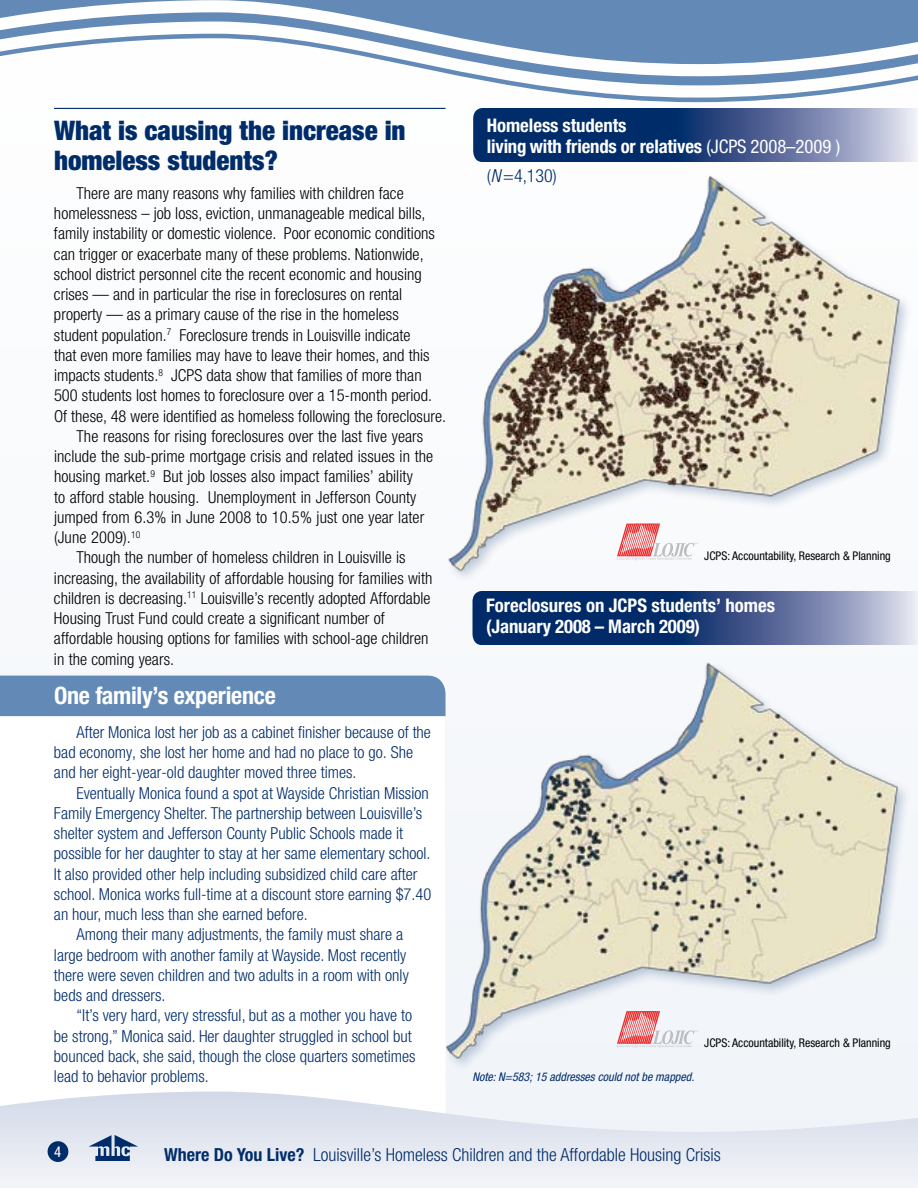
<style>
.page{position:relative;width:918px;height:1188px;background:#fff}
.page>*{position:absolute;margin:0;border:0;box-sizing:border-box;transform-origin:0 0}
.t1{font:900 condensed 27px/30px "Helvetica Neue";color:#002d6a}
.t2{font:700 condensed 24px "Helvetica Neue";letter-spacing:-.01em;color:#fff}
.t3{font:700 condensed 18.75px/21px "Helvetica Neue";letter-spacing:-.005em;color:#fff}
.t4{font:300 condensed 18px "Helvetica Neue";color:#002d6a}
.t5{font:300 condensed 16.5px "Helvetica Neue";letter-spacing:.005em;color:#000}
.t6{font:300 condensed 16.5px/20.2px "Helvetica Neue";color:#002d6a}
.t7{font:condensed 15px "Helvetica Neue";color:#fff}
.t8{font:condensed 12px "Helvetica Neue";color:#000}
.t9{font:italic condensed 12px "Helvetica Neue";color:#002d6a}
.s1{font-weight:400}
.s2{font-style:italic}
.s3{font-weight:700}
</style>
<div class="page">
<div style="left:0;top:676px;width:441px;height:40px;background:#6389b7"></div>
<svg style="left:0;top:1092px;width:918px;height:84px"></svg>
<svg style="left:509px;top:85px;width:380px;height:17px"></svg>
<svg style="left:402px;top:64px;width:516px;height:21px"></svg>
<svg style="left:0;top:0;width:918px;height:64px;fill:#6389b7"></svg>
<div style="left:48px;top:1141px;width:20px;height:21px;background:#002d6a;border-radius:50%"></div>
<svg style="left:89px;top:1135px;width:49px;height:26px"></svg>
<svg style="left:473px;top:108px;width:442px;height:54px;background:#3c588b"></svg>
<svg style="left:472px;top:591px;width:445px;height:54px;background:#3b578a"></svg>
<hr style="left:54px;top:108px;width:392px;height:1px;background:#002d6a">
<img style="left:448px;top:176px;width:455px;height:401px">
<div style="left:441px;top:658px;width:468px;height:412px;background:#002d6a;opacity:.25"></div>
<img style="left:443px;top:659px;width:459px;height:405px">
<svg style="left:616px;top:1011px;width:82px;height:37px"></svg>
<svg style="left:616px;top:524px;width:82px;height:36px"></svg>
<h1 class="t1" style="left:54px;top:115px;width:353px">What is causing the increase in homeless students?</h1>
<p class="t5" style="left:76px;top:184px;width:329px">There are many reasons why families with children face</p>
<p class="t5" style="left:54px;top:204px;width:373px">homelessness – job loss, eviction, unmanageable medical bills,</p>
<p class="t5" style="left:54px;top:224px;width:382px">family instability or domestic violence. Poor economic conditions</p>
<p class="t5" style="left:54px;top:244px;width:371px">can trigger or exacerbate many of these problems. Nationwide,</p>
<p class="t5" style="left:54px;top:265px;width:369px">school district personnel cite the recent economic and housing</p>
<p class="t5" style="left:54px;top:285px;width:350px">crises — and in particular the rise in foreclosures on rental</p>
<p class="t5" style="left:54px;top:305px;width:346px">property — as a primary cause of the rise in the homeless</p>
<p class="t5" style="left:54px;top:325px;width:358px">student population.<sup>7</sup> Foreclosure trends in Louisville indicate</p>
<p class="t5" style="left:54px;top:346px;width:377px">that even more families may have to leave their homes, and this</p>
<p class="t5" style="left:54px;top:366px;width:369px">impacts students.<sup>8</sup> JCPS data show that families of more than</p>
<p class="t5" style="left:54px;top:386px;width:380px">500 students lost homes to foreclosure over a 15-month period.</p>
<p class="t5" style="left:54px;top:406px;width:394px">Of these, 48 were identified as homeless following the foreclosure.</p>
<p class="t5" style="left:77px;top:427px;width:348px">The reasons for rising foreclosures over the last five years</p>
<p class="t5" style="left:54px;top:447px;width:381px">include the sub-prime mortgage crisis and related issues in the</p>
<p class="t5" style="left:54px;top:467px;width:360px">housing market.<sup>9</sup> But job losses also impact families’ ability</p>
<p class="t5" style="left:54px;top:487px;width:364px">to afford stable housing. Unemployment in Jefferson County</p>
<p class="t5" style="left:54px;top:508px;width:372px">jumped from 6.3% in June 2008 to 10.5% just one year later</p>
<p class="t5" style="left:54px;top:528px;width:88px">(June 2009).<sup>10</sup></p>
<p class="t5" style="left:76px;top:548px;width:331px">Though the number of homeless children in Louisville is</p>
<p class="t5" style="left:54px;top:568px;width:380px">increasing, the availability of affordable housing for families with</p>
<p class="t5" style="left:54px;top:589px;width:378px">children is decreasing.<sup>11</sup> Louisville’s recently adopted Affordable</p>
<p class="t5" style="left:54px;top:609px;width:332px">Housing Trust Fund could create a significant number of</p>
<p class="t5" style="left:54px;top:629px;width:376px">affordable housing options for families with school-age children</p>
<p class="t5" style="left:54px;top:649px;width:122px">in the coming years.</p>
<h2 class="t2" style="left:54px;top:681px;width:223px">One family’s experience</h2>
<p class="t6" style="left:54px;top:722px;width:379px;text-indent:23px">After Monica lost her job as a cabinet finisher because of the bad economy, she lost her home and had no place to go. She and her eight-year-old daughter moved three times.</p>
<p class="t6" style="left:76px;top:783px;width:354px">Eventually Monica found a spot at Wayside Christian Mission</p>
<p class="t6" style="left:54px;top:803px;width:370px">Family Emergency Shelter. The partnership between Louisville’s</p>
<p class="t6" style="left:54px;top:823px;width:351px">shelter system and Jefferson County Public Schools made it</p>
<p class="t6" style="left:54px;top:843px;width:378px">possible for her daughter to stay at her same elementary school.</p>
<p class="t6" style="left:54px;top:864px;width:365px">It also provided other help including subsidized child care after</p>
<p class="t6" style="left:54px;top:884px;width:379px">school. Monica works full-time at a discount store earning $7.40</p>
<p class="t6" style="left:54px;top:904px;width:255px">an hour, much less than she earned before.</p>
<p class="t6" style="left:76px;top:924px;width:328px">Among their many adjustments, the family must share a</p>
<p class="t6" style="left:54px;top:944px;width:354px">large bedroom with another family at Wayside. Most recently</p>
<p class="t6" style="left:54px;top:965px;width:356px">there were seven children and two adults in a room with only</p>
<p class="t6" style="left:54px;top:985px;width:113px">beds and dressers.</p>
<p class="t6" style="left:76px;top:1005px;width:337px">“It’s very hard, very stressful, but as a mother you have to</p>
<p class="t6" style="left:54px;top:1025px;width:359px">be strong,” Monica said. Her daughter struggled in school but</p>
<p class="t6" style="left:54px;top:1046px;width:363px">bounced back, she said, though the close quarters sometimes</p>
<p class="t6" style="left:54px;top:1066px;width:156px">lead to behavior problems.</p>
<p class="t3" style="left:487px;top:114px;width:355px">Homeless students<br>living with friends or relatives <span class="s1">(JCPS 2008–2009 )</span></p>
<p class="t4" style="left:487px;top:165px;width:71px">(<span class="s2">N</span> =4,130)</p>
<p class="t8" style="left:704px;top:549px;width:188px">JCPS: Accountability, Research &amp; Planning</p>
<p class="t3" style="left:486px;top:594px;width:290px">Foreclosures on JCPS students’ homes (January 2008 – March 2009)</p>
<p class="t9" style="left:472px;top:1070px;width:223px">Note: N=583; 15 addresses could not be mapped.</p>
<p class="t8" style="left:704px;top:1036px;width:188px">JCPS: Accountability, Research &amp; Planning</p>
<p class="t7" style="left:54px;top:1143px;width:9px">4</p>
<p class="t4" style="left:164px;top:1144px;width:558px"><span class="s3">Where Do You Live?</span> Louisville’s Homeless Children and the Affordable Housing Crisis</p>
</div>
